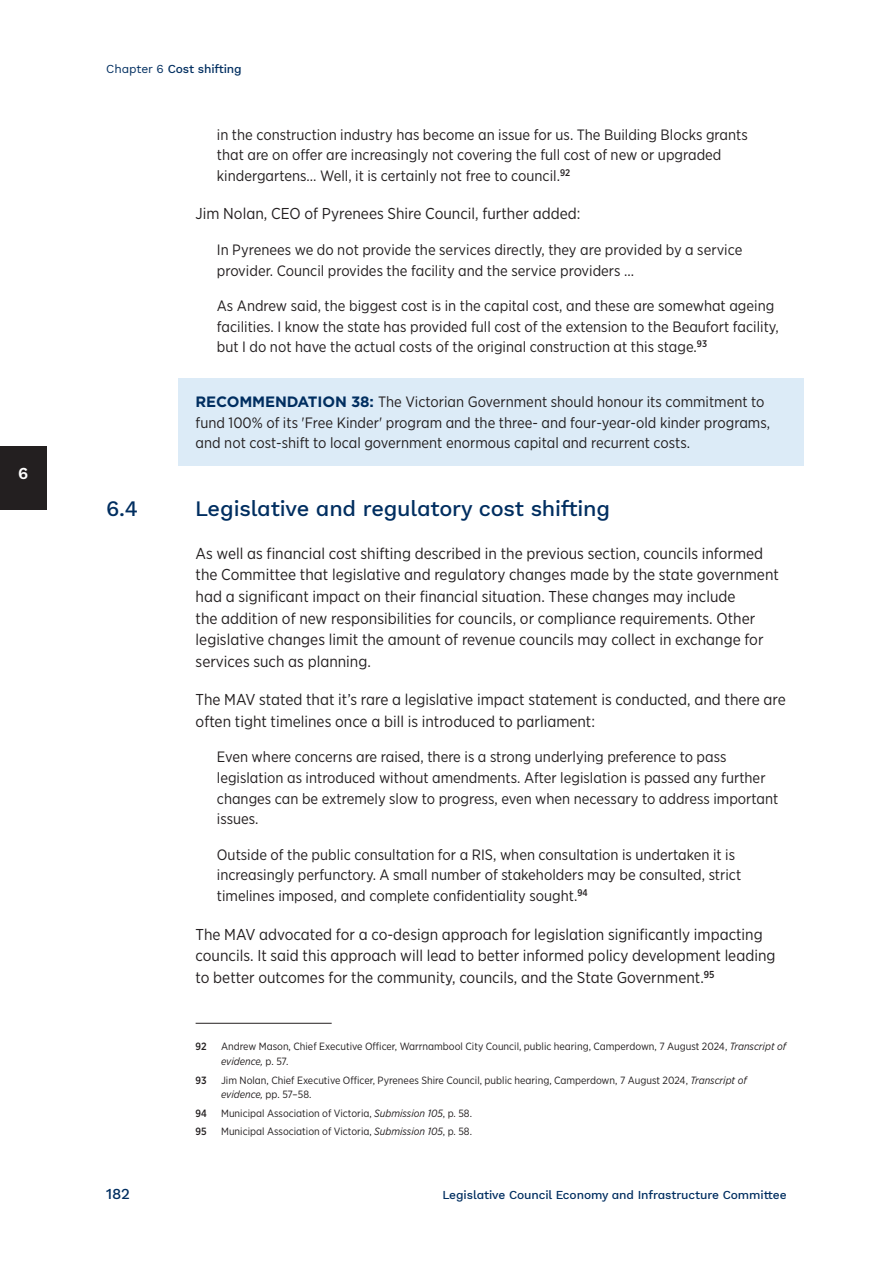
<style>
.page{position:relative;width:893px;height:1263px;background:#fff}
.page>*{position:absolute;margin:0;border:0;box-sizing:border-box;transform-origin:0 0}
.Heading_2{font:500 21.75px "Work Sans";letter-spacing:-.01em;color:#002e60}
.t1{font:600 16.5px "Work Sans";color:#fff}
.Body{font:15.75px/21.6px "Gotham Narrow";color:#231f20}
.t2{font:15px/20.7px "Gotham Narrow";color:#231f20}
.t3{font:700 15px "Gotham";color:#002e60}
.t4{font:500 15px "Work Sans";color:#002e60}
.t5{font:500 12px "Work Sans";letter-spacing:-.01em;color:#002e60}
.Footnote{font:10.5px/14.4px "Gotham Narrow";color:#231f20}
.Footnote-2{font:500 10.5px "Gotham Narrow";color:#231f20}
.s1{font-weight:400}
.s2{font-family:"Gotham";font-weight:700;color:#002e60}
.s3{font-style:italic}
</style>
<div class="page">
<div style="left:0;top:446px;width:47px;height:64px;background:#231f20"></div>
<div style="left:179px;top:378px;width:625px;height:87px;background:#dcebf7"></div>
<hr style="left:196px;top:1023px;width:136px;height:1px;background:#231f20">
<p class="t1" style="left:18px;top:461px;width:12px">6</p>
<p class="t5" style="left:106px;top:60px;width:137px"><span class="s1">Chapter 6</span> Cost shifting</p>
<p class="t2" style="left:217px;top:124px;width:532px">in the construction industry has become an issue for us. The Building Blocks grants that are on offer are increasingly not covering the full cost of new or upgraded kindergartens… Well, it is certainly not free to council.<sup>92</sup></p>
<p class="Body" style="left:196px;top:203px;width:386px">Jim Nolan, CEO of Pyrenees Shire Council, further added:</p>
<p class="t2" style="left:217px;top:239px;width:527px">In Pyrenees we do not provide the services directly, they are provided by a service provider. Council provides the facility and the service providers ...</p>
<p class="t2" style="left:217px;top:295px;width:563px">As Andrew said, the biggest cost is in the capital cost, and these are somewhat ageing facilities. I know the state has provided full cost of the extension to the Beaufort facility, but I do not have the actual costs of the original construction at this stage.<sup>93</sup></p>
<p class="t2" style="left:196px;top:391px;width:576px;text-indent:155px"><span class="s2">38:</span> The Victorian Government should honour its commitment to fund 100% of its 'Free Kinder' program and the three‑ and four‑year‑old kinder programs, and not cost‑shift to local government enormous capital and recurrent costs.</p>
<p class="t3" style="left:196px;top:392px;width:23px">RECOMMENDATION</p>
<h2 class="Heading_2" style="left:106px;top:492px;width:33px">6.4</h2>
<h2 class="Heading_2" style="left:195px;top:492px;width:416px">Legislative and regulatory cost shifting</h2>
<p class="Body" style="left:196px;top:542px;width:585px">As well as financial cost shifting described in the previous section, councils informed the Committee that legislative and regulatory changes made by the state government had a significant impact on their financial situation. These changes may include<br>the addition of new responsibilities for councils, or compliance requirements. Other legislative changes limit the amount of revenue councils may collect in exchange for services such as planning.</p>
<p class="Body" style="left:196px;top:689px;width:592px">The MAV stated that it’s rare a legislative impact statement is conducted, and there are often tight timelines once a bill is introduced to parliament:</p>
<p class="t2" style="left:217px;top:746px;width:563px">Even where concerns are raised, there is a strong underlying preference to pass legislation as introduced without amendments. After legislation is passed any further changes can be extremely slow to progress, even when necessary to address important issues.</p>
<p class="t2" style="left:217px;top:844px;width:526px">Outside of the public consultation for a RIS, when consultation is undertaken it is increasingly perfunctory. A small number of stakeholders may be consulted, strict timelines imposed, and complete confidentiality sought.<sup>94</sup></p>
<p class="Body" style="left:196px;top:923px;width:581px">The MAV advocated for a co‑design approach for legislation significantly impacting councils. It said this approach will lead to better informed policy development leading to better outcomes for the community, councils, and the State Government.<sup>95</sup></p>
<p class="Footnote-2" style="left:196px;top:1040px;width:13px">92</p>
<p class="Footnote" style="left:221px;top:1039px;width:567px">Andrew Mason, Chief Executive Officer, Warrnambool City Council, public hearing, Camperdown, 7 August 2024, <span class="s3">Transcript of evidence,</span> p. 57.</p>
<p class="Footnote-2" style="left:196px;top:1073px;width:13px">93</p>
<p class="Footnote" style="left:221px;top:1072px;width:527px">Jim Nolan, Chief Executive Officer, Pyrenees Shire Council, public hearing, Camperdown, 7 August 2024, <span class="s3">Transcript of evidence,</span> pp. 57–58.</p>
<p class="Footnote-2" style="left:196px;top:1106px;width:13px">94</p>
<p class="Footnote" style="left:221px;top:1105px;width:252px">Municipal Association of Victoria, <span class="s3">Submission 105</span>, p. 58.</p>
<p class="Footnote-2" style="left:196px;top:1125px;width:13px">95</p>
<p class="Footnote" style="left:221px;top:1124px;width:252px">Municipal Association of Victoria, <span class="s3">Submission 105</span>, p. 58.</p>
<p class="t4" style="left:106px;top:1183px;width:25px">182</p>
<p class="t5" style="left:442px;top:1186px;width:346px">Legislative Council Economy and Infrastructure Committee</p>
</div>
